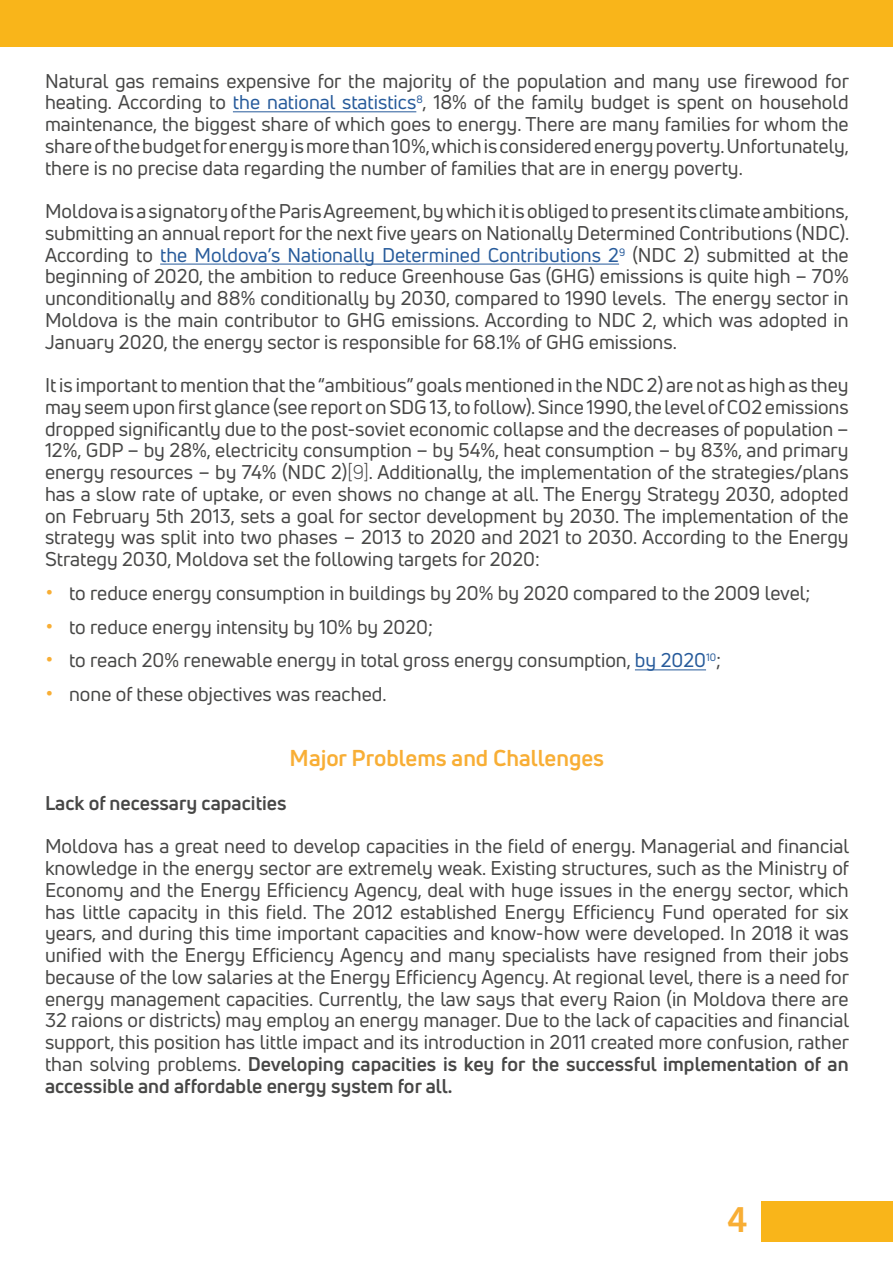
<style>
.page{position:relative;width:893px;height:1263px;background:#fff}
.page>*{position:absolute;margin:0;border:0;box-sizing:border-box;transform-origin:0 0}
.t1{font:600 36px "Kohinoor Devanagari";color:#f8ae35}
.t2{font:700 22.5px "Uni Neue";color:#f8ae35}
.t3{font:19.5px/21.8px "Uni Neue";color:#474746;text-align:justify}
.t4{font:700 19.5px "Uni Neue";color:#474746}
.s1{color:#275b9b}
.s2{font-style:inherit}
.s3{font-size:24px;color:#f8ae35}
.s4{font-weight:700}
</style>
<div class="page">
<div style="left:761px;top:1201px;width:132px;height:41px;background:#f9b51a"></div>
<div style="left:0;top:0;width:893px;height:47px;background:#f9b51a"></div>
<hr style="left:233px;top:111px;width:183px;height:1px;background:#275b9b">
<hr style="left:160px;top:264px;width:459px;height:1px;background:#275b9b">
<hr style="left:635px;top:669px;width:71px;height:1px;background:#275b9b">
<p class="t3" style="left:45px;top:70px;width:805px">Natural gas remains expensive for the majority of the population and many use firewood for heating. According to <span class="s1">the national statistics</span><sup>8</sup>, 18% of the family budget is spent on household maintenance, the biggest share of which goes to energy. There are many families for whom the share of the budget for energy is more than 10%, which is considered energy poverty. Unfortunately, there is no precise data regarding the number of families that are in energy poverty.</p>
<p class="t3" style="left:45px;top:200px;width:806px">Moldova is a signatory of the Paris Agreement, by which it is obliged to present its climate ambitions, submitting an annual report for the next five years on Nationally Determined Contributions (NDC).<br>According to <span class="s1">the Moldova’s Nationally Determined Contributions 2</span><sup>9</sup> (NDC 2) submitted at the beginning of 2020, the ambition to reduce Greenhouse Gas (GHG) emissions is quite high – 70% unconditionally and 88% conditionally by 2030, compared to 1990 levels. The energy sector in Moldova is the main contributor to GHG emissions. According to NDC 2, which was adopted in January 2020, the energy sector is responsible for 68.1% of GHG emissions.</p>
<p class="t3" style="left:45px;top:374px;width:805px">It is important to mention that the “ambitious” goals mentioned in the NDC 2) are not as high as they may seem upon first glance (see report on SDG 13, to follow). Since 1990, the level of CO2 emissions dropped significantly due to the post-soviet economic collapse and the decreases of population – 12%, GDP – by 28%, electricity consumption – by 54%, heat consumption – by 83%, and primary energy resources – by 74% (NDC 2)<span class="s2">[9]</span>. Additionally, the implementation of the strategies/plans has a slow rate of uptake, or even shows no change at all. The Energy Strategy 2030, adopted on February 5th 2013, sets a goal for sector development by 2030. The implementation of the strategy was split into two phases – 2013 to 2020 and 2021 to 2030. According to the Energy Strategy 2030, Moldova set the following targets for 2020:</p>
<p class="t3" style="left:45px;top:582px;width:767px"><span class="s3">•</span> to reduce energy consumption in buildings by 20% by 2020 compared to the 2009 level;</p>
<p class="t3" style="left:45px;top:616px;width:390px"><span class="s3">•</span> to reduce energy intensity by 10% by 2020;</p>
<p class="t3" style="left:45px;top:649px;width:677px"><span class="s3">•</span> to reach 20% renewable energy in total gross energy consumption, <span class="s1">by 2020</span><sup>10</sup>;</p>
<p class="t3" style="left:45px;top:683px;width:343px"><span class="s3">•</span> none of these objectives was reached.</p>
<p class="t2" style="left:290px;top:744px;width:316px">Major Problems and Challenges</p>
<p class="t4" style="left:45px;top:791px;width:243px">Lack of necessary capacities</p>
<p class="t3" style="left:45px;top:835px;width:806px">Moldova has a great need to develop capacities in the field of energy. Managerial and financial knowledge in the energy sector are extremely weak. Existing structures, such as the Ministry of Economy and the Energy Efficiency Agency, deal with huge issues in the energy sector, which has little capacity in this field. The 2012 established Energy Efficiency Fund operated for six years, and during this time important capacities and know-how were developed. In 2018 it was unified with the Energy Efficiency Agency and many specialists have resigned from their jobs because of the low salaries at the Energy Efficiency Agency. At regional level, there is a need for energy management capacities. Currently, the law says that every Raion (in Moldova there are 32 raions or districts) may employ an energy manager. Due to the lack of capacities and financial support, this position has little impact and its introduction in 2011 created more confusion, rather than solving problems. <span class="s4">Developing capacities is key for the successful implementation of an accessible and affordable energy system for all.</span></p>
<h1 class="t1" style="left:727px;top:1198px;width:22px">4</h1>
</div>
